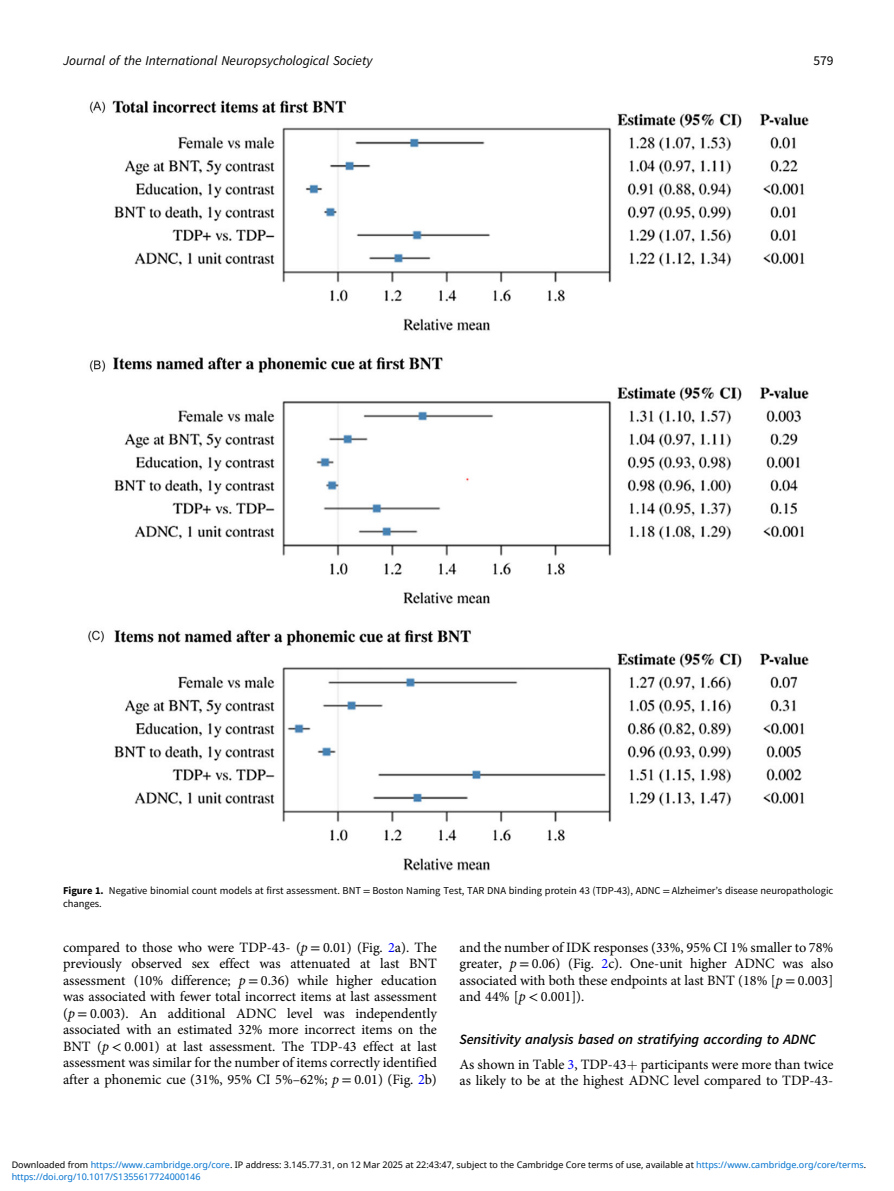
<style>
.page{position:relative;width:894px;height:1191px;background:#fff}
.page>*{position:absolute;margin:0;border:0;box-sizing:border-box;transform-origin:0 0}
.t1{font:14.25px/16.5px "Adv OT1 ef 757 c 0";color:#000;text-align:justify}
.t2{font:14.25px "Adv OT28 ad 7737.I";color:#000}
.t3{font:13.5px "Adv O Tcabc 3928.I";color:#000}
.t4{font:13.5px "Adv OT0 e 40 dc 65";color:#000}
.t5{font:10.5px/13.5px "Adv OT0 e 40 dc 65";color:#000}
.t6{font:9px "Noto Sans";color:#000}
.t7{font:9px "Noto Sans";color:#0172cf}
.s1{font-family:"Adv O Ta 42 dc 7 d 3.B"}
.s2{font-family:"Adv OT8608 a 8 d 1"}
.s3{font-style:inherit}
.s4{font-family:"Adv OT7 d 6 df 7 ab.I"}
.s5{color:#00f}
.s6{font-family:"Adv P4 C4 E74"}
.s7{color:#0172cf}
</style>
<div class="page">
<img style="left:88px;top:100px;width:720px;height:771px">
<p class="t3" style="left:63px;top:52px;width:311px">Journal of the International Neuropsychological Society</p>
<p class="t4" style="left:813px;top:55px;width:21px">579</p>
<p class="t5" style="left:63px;top:884px;width:771px"><span class="s1">Figure 1.</span> Negative binomial count models at first assessment. BNT <span class="s2">=</span> Boston Naming Test, TAR DNA binding protein 43 (TDP-43), ADNC <span class="s2">=</span> Alzheimer<span class="s3">’</span>s disease neuropathologic changes.</p>
<p class="t1" style="left:63px;top:939px;width:375px">compared to those who were TDP-43- (<span class="s4">p</span> <span class="s2">=</span> 0.01) (Fig. <span class="s5">2</span>a). The previously observed sex effect was attenuated at last BNT assessment (10% difference; <span class="s4">p</span> <span class="s2">=</span> 0.36) while higher education was associated with fewer total incorrect items at last assessment (<span class="s4">p</span> <span class="s2">=</span> 0.003). An additional ADNC level was independently associated with an estimated 32% more incorrect items on the BNT (<span class="s4">p</span> <span class="s2">&lt;</span> 0.001) at last assessment. The TDP-43 effect at last assessment was similar for the number of items correctly identified after a phonemic cue (31%, 95% CI 5%<span class="s3">–</span>62%; <span class="s4">p</span> <span class="s2">=</span> 0.01) (Fig. <span class="s5">2</span>b)</p>
<p class="t1" style="left:459px;top:939px;width:375px">and the number of IDK responses (33%, 95% CI 1% smaller to 78% greater, <span class="s4">p</span> <span class="s2">=</span> 0.06) (Fig. <span class="s5">2</span>c). One-unit higher ADNC was also associated with both these endpoints at last BNT (18% [<span class="s4">p</span> <span class="s2">=</span> 0.003] and 44% [<span class="s4">p</span> <span class="s2">&lt;</span> 0.001]).</p>
<p class="t2" style="left:459px;top:1033px;width:358px">Sensitivity analysis based on stratifying according to ADNC</p>
<p class="t1" style="left:459px;top:1056px;width:375px">As shown in Table <span class="s5">3</span>, TDP-43<span class="s6">þ</span> participants were more than twice as likely to be at the highest ADNC level compared to TDP-43-</p>
<p class="t6" style="left:12px;top:1158px;width:855px">Downloaded from <span class="s7">https://www.cambridge.org/core</span>. IP address: 3.145.77.31, on 12 Mar 2025 at 22:43:47, subject to the Cambridge Core terms of use, available at <span class="s7">https://www.cambridge.org/core/terms</span>.</p>
<p class="t7" style="left:12px;top:1170px;width:190px">https://doi.org/10.1017/S1355617724000146</p>
</div>
